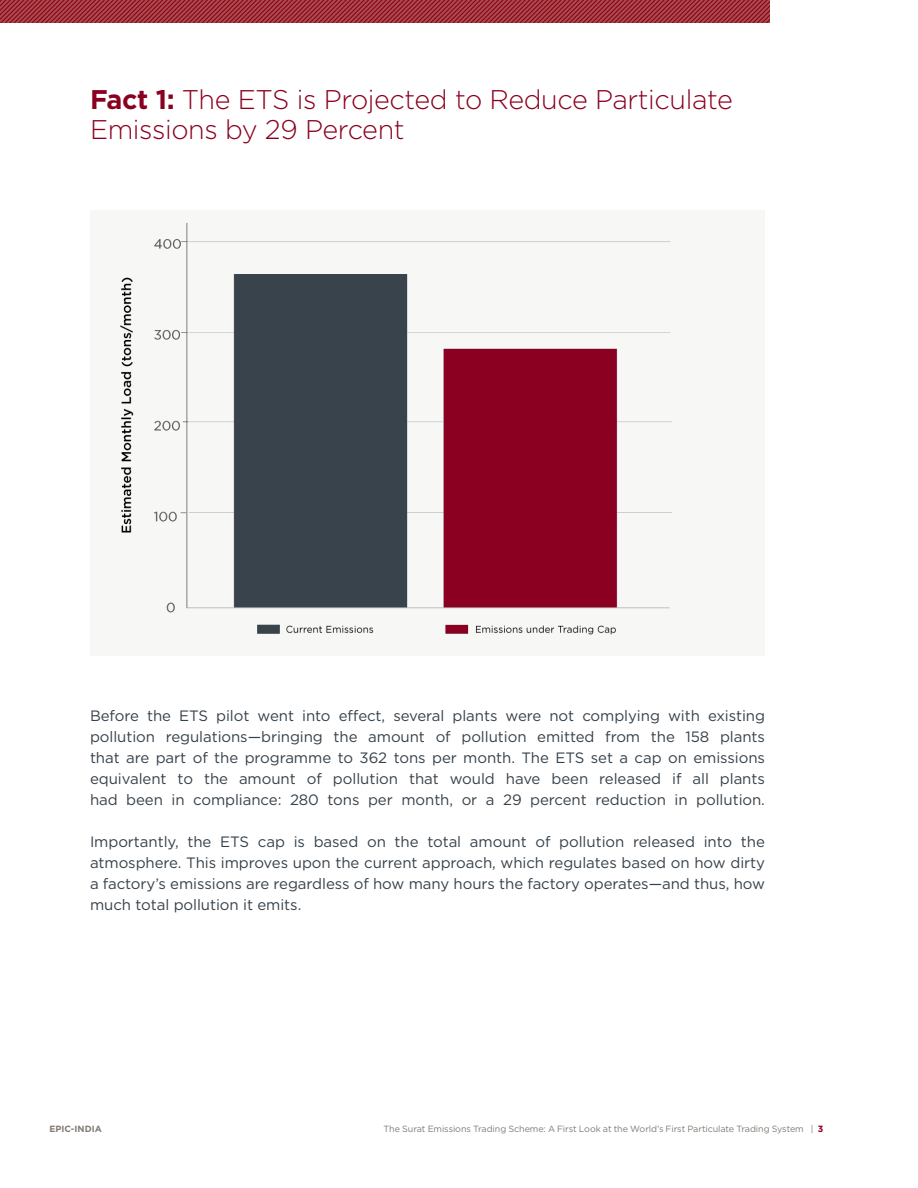
<style>
.page{position:relative;width:918px;height:1188px;background:#fff}
.page>*{position:absolute;margin:0;border:0;box-sizing:border-box;transform-origin:0 0}
.Body_Head{font:300 27px/30px "Gotham";letter-spacing:-.015em;color:#8a011f}
.Body_Head-2{font:15px/21px "Gotham";letter-spacing:-.005em;color:#36414a;text-align:justify}
.Page_Folio{font:9px "Gotham";letter-spacing:-.01em;color:#817b75}
.Page_Folio-2{font:700 9px "Gotham";letter-spacing:-.005em;color:#817b75}
.s1{font-weight:700}
.s2{font-weight:700;color:#8a011f}
</style>
<div class="page">
<div style="left:90px;top:210px;width:675px;height:446px;background:#f7f7f6"></div>
<img style="left:120px;top:223px;width:552px;height:412px">
<svg style="left:0;top:0;width:770px;height:23px;background:#9e313a"></svg>
<p class="Body_Head" style="left:90px;top:83px;width:644px"><span class="s1">Fact 1:</span> The ETS is Projected to Reduce Particulate<br>Emissions by 29 Percent</p>
<p class="Body_Head-2" style="left:90px;top:705px;width:677px">Before the ETS pilot went into effect, several plants were not complying with existing pollution regulations—bringing the amount of pollution emitted from the 158 plants that are part of the programme to 362 tons per month. The ETS set a cap on emissions equivalent to the amount of pollution that would have been released if all plants had been in compliance: 280 tons per month, or a 29 percent reduction in pollution.</p>
<p class="Body_Head-2" style="left:90px;top:831px;width:677px">Importantly, the ETS cap is based on the total amount of pollution released into the atmosphere. This improves upon the current approach, which regulates based on how dirty a factory’s emissions are regardless of how many hours the factory operates—and thus, how much total pollution it emits.</p>
<p class="Page_Folio-2" style="left:50px;top:1123px;width:54px">EPIC-INDIA</p>
<p class="Page_Folio" style="left:384px;top:1123px;width:441px">The Surat Emissions Trading Scheme: A First Look at the World’s First Particulate Trading System | <span class="s2">3</span></p>
</div>
